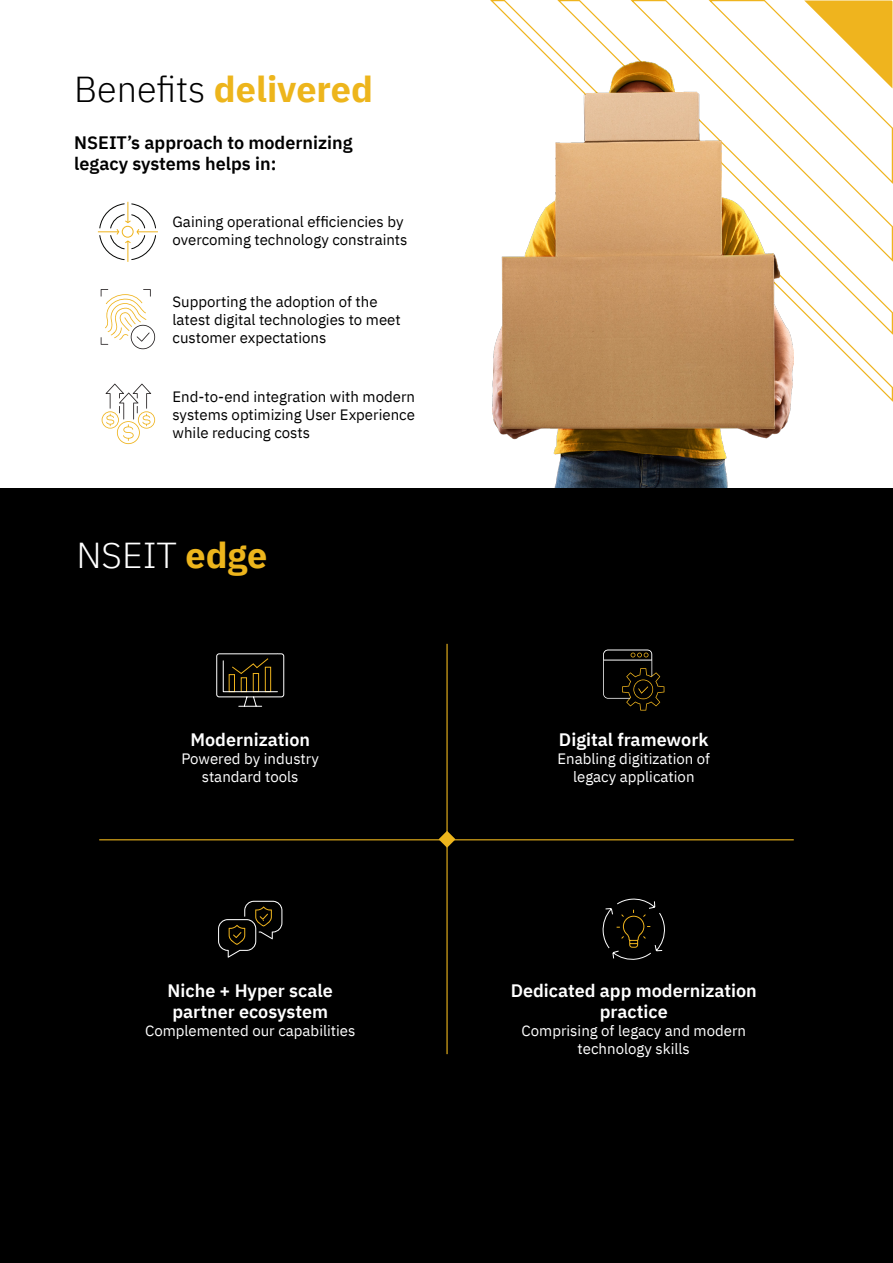
<style>
.page{position:relative;width:893px;height:1263px;background:#fff}
.page>*{position:absolute;margin:0;border:0;box-sizing:border-box;transform-origin:0 0}
.t1{font:700 36px "IBM Plex Sans";color:#edb51c}
.t2{font:300 36px "IBM Plex Sans";color:#fff}
.t3{font:600 18px/21px "IBM Plex Sans";color:#fff}
.t4{font:600 18px/21px "IBM Plex Sans";color:#000}
.t5{font:15px/18px "IBM Plex Sans";color:#000}
.t6{font:15px/18px "IBM Plex Sans";color:#fff;text-align:center}
.s1{font-weight:300;color:#000}
.s2{font-weight:700;color:#edb51c}
</style>
<div class="page">
<svg style="left:490px;top:0;width:403px;height:403px"></svg>
<img style="left:493px;top:62px;width:300px;height:427px">
<svg style="left:97px;top:201px;width:61px;height:61px"></svg>
<svg style="left:101px;top:289px;width:54px;height:60px"></svg>
<svg style="left:102px;top:384px;width:53px;height:60px"></svg>
<div style="left:0;top:489px;width:893px;height:774px;background:#000"></div>
<svg style="left:216px;top:653px;width:69px;height:54px"></svg>
<svg style="left:602px;top:898px;width:63px;height:62px"></svg>
<svg style="left:218px;top:901px;width:64px;height:57px"></svg>
<svg style="left:603px;top:649px;width:61px;height:61px"></svg>
<hr style="left:99px;top:839px;width:695px;height:1px;background:#edb51c">
<hr style="left:446px;top:644px;width:2px;height:410px;background:#edb51c">
<svg style="left:439px;top:831px;width:16px;height:17px"></svg>
<h1 class="t1" style="left:74px;top:61px;width:300px"><span class="s1">Benefits</span> delivered</h1>
<p class="t4" style="left:74px;top:130px;width:280px">NSEIT’s approach to modernizing legacy systems helps in:</p>
<p class="t5" style="left:173px;top:211px;width:236px">Gaining operational efficiencies by overcoming technology constraints</p>
<p class="t5" style="left:173px;top:291px;width:230px">Supporting the adoption of the latest digital technologies to meet customer expectations</p>
<p class="t5" style="left:173px;top:386px;width:244px;text-align:justify">End-to-end integration with modern systems optimizing User Experience while reducing costs</p>
<h1 class="t2" style="left:76px;top:528px;width:193px">NSEIT <span class="s2">edge</span></h1>
<p class="t3" style="left:190px;top:728px;width:121px">Modernization</p>
<p class="t6" style="left:182px;top:749px;width:139px">Powered by industry standard tools</p>
<p class="t3" style="left:168px;top:979px;width:167px">Niche + Hyper scale partner ecosystem</p>
<p class="t6" style="left:145px;top:1021px;width:212px">Complemented our capabilities</p>
<p class="t3" style="left:559px;top:728px;width:151px">Digital framework</p>
<p class="t6" style="left:557px;top:749px;width:154px">Enabling digitization of legacy application</p>
<p class="t3" style="left:511px;top:979px;width:248px;text-align:center">Dedicated app modernization practice</p>
<p class="t6" style="left:521px;top:1021px;width:226px">Comprising of legacy and modern technology skills</p>
</div>
